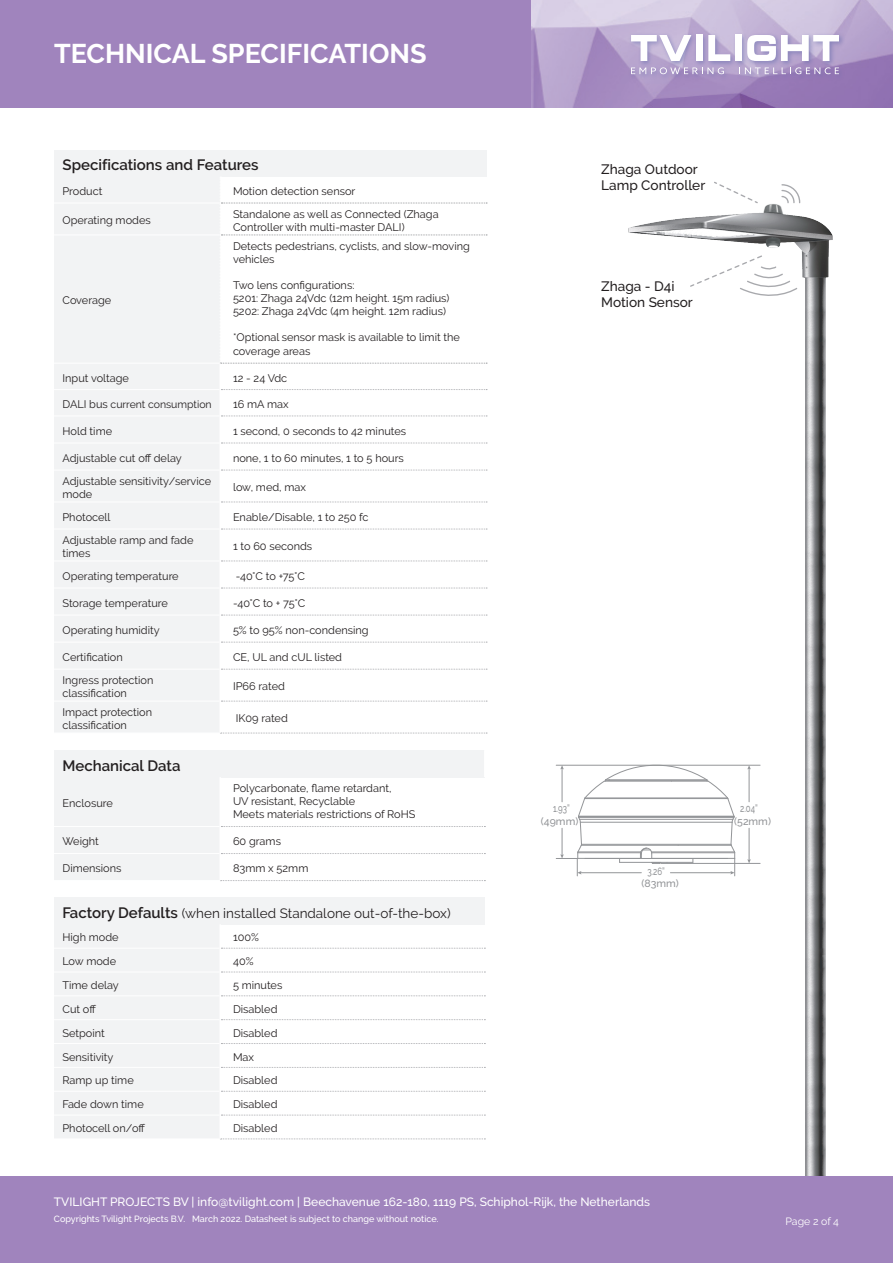
<style>
.page{position:relative;width:893px;height:1263px;background:#fff}
.page>*{position:absolute;margin:0;border:0;box-sizing:border-box;transform-origin:0 0}
.t1{font:700 27px "Raleway";color:#fff}
.t2{font:600 15px "Raleway";color:#231f20}
.t3{font:500 13.65px/16.4px "Raleway";color:#231f20}
.t4{font:13.5px "Raleway";color:#231f20}
.t5{font:500 12px "Raleway";color:#fff}
.t6{font:10.95px/13.2px "Raleway";color:#231f20}
.t7{font:500 10.5px/12.6px "Raleway";color:#939598;scale:.75 1}
.t8{font:10.5px "Raleway";color:#231f20}
.t9{font:10.5px "Raleway";letter-spacing:-.005em;color:#fff}
.t10{font:500 9px "Raleway";color:#fff}
.s1{font-size:10.95px}
.s2{font-weight:600;font-size:15px}
</style>
<div class="page">
<img style="left:530px;top:0;width:363px;height:107px">
<div style="left:0;top:1176px;width:893px;height:87px;background:#a084bd"></div>
<div style="left:0;top:0;width:530px;height:107px;background:#a084bd"></div>
<div style="left:628px;top:32px;width:218px;height:49px;background:#5e67aa;opacity:.5"></div>
<svg style="left:708px;top:35px;width:22px;height:26px"></svg>
<div style="left:735px;top:35px;width:7px;height:26px;background:#fff"></div>
<div style="left:696px;top:35px;width:6px;height:26px;background:#fff"></div>
<svg style="left:631px;top:35px;width:60px;height:26px"></svg>
<svg style="left:747px;top:35px;width:92px;height:26px"></svg>
<svg style="left:631px;top:67px;width:93px;height:7px"></svg>
<svg style="left:739px;top:67px;width:100px;height:7px"></svg>
<div style="left:54px;top:150px;width:432px;height:27px;background:#f2f3f4"></div>
<div style="left:54px;top:177px;width:166px;height:555px;background:#f2f3f4"></div>
<hr style="left:54px;top:203px;width:166px;height:1px;background:#fff">
<hr style="left:54px;top:235px;width:166px;height:1px;background:#fff">
<hr style="left:54px;top:363px;width:166px;height:1px;background:#fff">
<svg style="left:221px;top:701px;width:266px;height:1px"></svg>
<svg style="left:220px;top:733px;width:267px;height:1px"></svg>
<hr style="left:54px;top:389px;width:166px;height:1px;background:#fff">
<hr style="left:54px;top:416px;width:166px;height:1px;background:#fff">
<hr style="left:54px;top:443px;width:166px;height:1px;background:#fff">
<hr style="left:54px;top:470px;width:166px;height:1px;background:#fff">
<hr style="left:54px;top:502px;width:166px;height:1px;background:#fff">
<hr style="left:54px;top:529px;width:166px;height:1px;background:#fff">
<hr style="left:54px;top:561px;width:166px;height:1px;background:#fff">
<hr style="left:54px;top:588px;width:166px;height:1px;background:#fff">
<hr style="left:54px;top:615px;width:166px;height:1px;background:#fff">
<hr style="left:54px;top:642px;width:166px;height:1px;background:#fff">
<hr style="left:54px;top:669px;width:166px;height:1px;background:#fff">
<hr style="left:54px;top:701px;width:166px;height:1px;background:#fff">
<svg style="left:220px;top:202px;width:267px;height:269px"></svg>
<hr style="left:220px;top:470px;width:1px;height:32px;background:#fff">
<svg style="left:221px;top:502px;width:266px;height:28px"></svg>
<svg style="left:221px;top:561px;width:266px;height:109px"></svg>
<img style="left:555px;top:204px;width:278px;height:972px">
<svg style="left:781px;top:184px;width:20px;height:20px"></svg>
<svg style="left:714px;top:181px;width:44px;height:22px"></svg>
<svg style="left:689px;top:254px;width:109px;height:50px"></svg>
<hr style="left:661px;top:863px;width:99px;height:1px;background:#939598">
<hr style="left:749px;top:768px;width:1px;height:34px;background:#939598">
<hr style="left:749px;top:828px;width:1px;height:32px;background:#939598">
<svg style="left:747px;top:859px;width:4px;height:4px"></svg>
<hr style="left:556px;top:765px;width:204px;height:1px;background:#939598">
<svg style="left:556px;top:760px;width:179px;height:116px"></svg>
<svg style="left:54px;top:750px;width:431px;height:131px"></svg>
<div style="left:54px;top:897px;width:431px;height:27px;background:#f2f3f4"></div>
<svg style="left:54px;top:924px;width:431px;height:215px"></svg>
<p class="t1" style="left:54px;top:38px;width:374px">TECHNICAL SPECIFICATIONS</p>
<p class="t2" style="left:63px;top:156px;width:197px">Specifications and Features</p>
<p class="t6" style="left:63px;top:184px;width:41px">Product</p>
<p class="t6" style="left:233px;top:184px;width:124px">Motion detection sensor</p>
<p class="t6" style="left:63px;top:214px;width:90px">Operating modes</p>
<p class="t6" style="left:233px;top:207px;width:207px">Standalone as well as Connected (Zhaga<br>Controller with multi-master DALI)</p>
<p class="t6" style="left:63px;top:294px;width:50px">Coverage</p>
<p class="t6" style="left:233px;top:239px;width:238px">Detects pedestrians, cyclists, and slow-moving vehicles</p>
<p class="t6" style="left:233px;top:278px;width:123px">Two lens configurations:</p>
<p class="t6" style="left:233px;top:292px;width:218px">5201: Zhaga 24Vdc (12m height. 15m radius)</p>
<p class="t6" style="left:233px;top:305px;width:214px">5202: Zhaga 24Vdc (4m height. 12m radius)</p>
<p class="t6" style="left:233px;top:331px;width:228px">*Optional sensor mask is available to limit the coverage areas</p>
<p class="t6" style="left:63px;top:371px;width:68px">Input voltage</p>
<p class="t6" style="left:233px;top:371px;width:56px">12 - 24 Vdc</p>
<p class="t8" style="left:63px;top:398px;width:151px"><span class="s1">DALI bus</span> current consumption</p>
<p class="t6" style="left:233px;top:397px;width:57px">16 mA max</p>
<p class="t6" style="left:63px;top:424px;width:51px">Hold time</p>
<p class="t6" style="left:233px;top:424px;width:175px">1 second, 0 seconds to 42 minutes</p>
<p class="t6" style="left:63px;top:451px;width:121px">Adjustable cut off delay</p>
<p class="t6" style="left:233px;top:451px;width:172px">none, 1 to 60 minutes, 1 to 5 hours</p>
<p class="t6" style="left:63px;top:474px;width:150px">Adjustable sensitivity/service mode</p>
<p class="t6" style="left:233px;top:481px;width:75px">low, med, max</p>
<p class="t6" style="left:63px;top:510px;width:50px">Photocell</p>
<p class="t6" style="left:233px;top:510px;width:137px">Enable/Disable, 1 to 250 fc</p>
<p class="t6" style="left:63px;top:533px;width:132px">Adjustable ramp and fade times</p>
<p class="t6" style="left:233px;top:540px;width:81px">1 to 60 seconds</p>
<p class="t6" style="left:63px;top:569px;width:118px">Operating temperature</p>
<p class="t6" style="left:236px;top:569px;width:71px">-40°C to +75°C</p>
<p class="t6" style="left:63px;top:596px;width:107px">Storage temperature</p>
<p class="t6" style="left:233px;top:596px;width:74px">-40°C to + 75°C</p>
<p class="t6" style="left:63px;top:623px;width:99px">Operating humidity</p>
<p class="t6" style="left:233px;top:623px;width:137px">5% to 95% non-condensing</p>
<p class="t6" style="left:63px;top:650px;width:62px">Certification</p>
<p class="t6" style="left:233px;top:650px;width:111px">CE, UL and cUL listed</p>
<p class="t6" style="left:63px;top:673px;width:92px">Ingress protection classification</p>
<p class="t6" style="left:233px;top:680px;width:53px">IP66 rated</p>
<p class="t6" style="left:63px;top:705px;width:91px">Impact protection classification</p>
<p class="t6" style="left:236px;top:712px;width:53px">IK09 rated</p>
<p class="t2" style="left:63px;top:757px;width:119px">Mechanical Data</p>
<p class="t6" style="left:63px;top:796px;width:52px">Enclosure</p>
<p class="t6" style="left:233px;top:781px;width:160px">Polycarbonate, flame retardant,</p>
<p class="t6" style="left:233px;top:794px;width:124px">UV resistant, Recyclable</p>
<p class="t6" style="left:233px;top:807px;width:184px">Meets materials restrictions of RoHS</p>
<p class="t6" style="left:63px;top:835px;width:38px">Weight</p>
<p class="t6" style="left:233px;top:835px;width:49px">60 grams</p>
<p class="t6" style="left:63px;top:862px;width:61px">Dimensions</p>
<p class="t6" style="left:233px;top:862px;width:77px">83mm x 52mm</p>
<p class="t4" style="left:63px;top:905px;width:390px"><span class="s2">Factory Defaults</span> (when installed Standalone out-of-the-box)</p>
<p class="t6" style="left:63px;top:931px;width:58px">High mode</p>
<p class="t6" style="left:233px;top:931px;width:27px">100%</p>
<p class="t6" style="left:63px;top:955px;width:55px">Low mode</p>
<p class="t6" style="left:233px;top:955px;width:22px">40%</p>
<p class="t6" style="left:63px;top:978px;width:58px">Time delay</p>
<p class="t6" style="left:233px;top:978px;width:51px">5 minutes</p>
<p class="t6" style="left:63px;top:1002px;width:35px">Cut off</p>
<p class="t6" style="left:233px;top:1002px;width:46px">Disabled</p>
<p class="t6" style="left:63px;top:1026px;width:44px">Setpoint</p>
<p class="t6" style="left:233px;top:1026px;width:46px">Disabled</p>
<p class="t6" style="left:63px;top:1050px;width:53px">Sensitivity</p>
<p class="t6" style="left:233px;top:1050px;width:23px">Max</p>
<p class="t6" style="left:63px;top:1074px;width:73px">Ramp up time</p>
<p class="t6" style="left:233px;top:1074px;width:46px">Disabled</p>
<p class="t6" style="left:63px;top:1098px;width:83px">Fade down time</p>
<p class="t6" style="left:233px;top:1098px;width:46px">Disabled</p>
<p class="t6" style="left:63px;top:1122px;width:84px">Photocell on/off</p>
<p class="t6" style="left:233px;top:1122px;width:46px">Disabled</p>
<p class="t3" style="left:601px;top:161px;width:106px">Zhaga Outdoor<br>Lamp Controller</p>
<p class="t3" style="left:601px;top:278px;width:93px">Zhaga - D4i<br>Motion Sensor</p>
<p class="t7" style="left:541px;top:802px;width:51px;text-align:center">1.93” (49mm)</p>
<p class="t7" style="left:641px;top:865px;width:51px;text-indent:6px">3.26” (83mm)</p>
<p class="t5" style="left:54px;top:1195px;width:598px">TVILIGHT PROJECTS BV | info@tvilight.com | Beechavenue 162-180, 1119 PS, Schiphol-Rijk, the Netherlands</p>
<p class="t10" style="left:54px;top:1214px;width:386px">Copyrights Tvilight Projects B.V. March 2022. Datasheet is subject to change without notice.</p>
<p class="t7" style="left:734px;top:802px;width:50px;text-indent:6px">2.04” (52mm)</p>
<p class="t9" style="left:785px;top:1215px;width:55px">Page 2 of 4</p>
</div>
